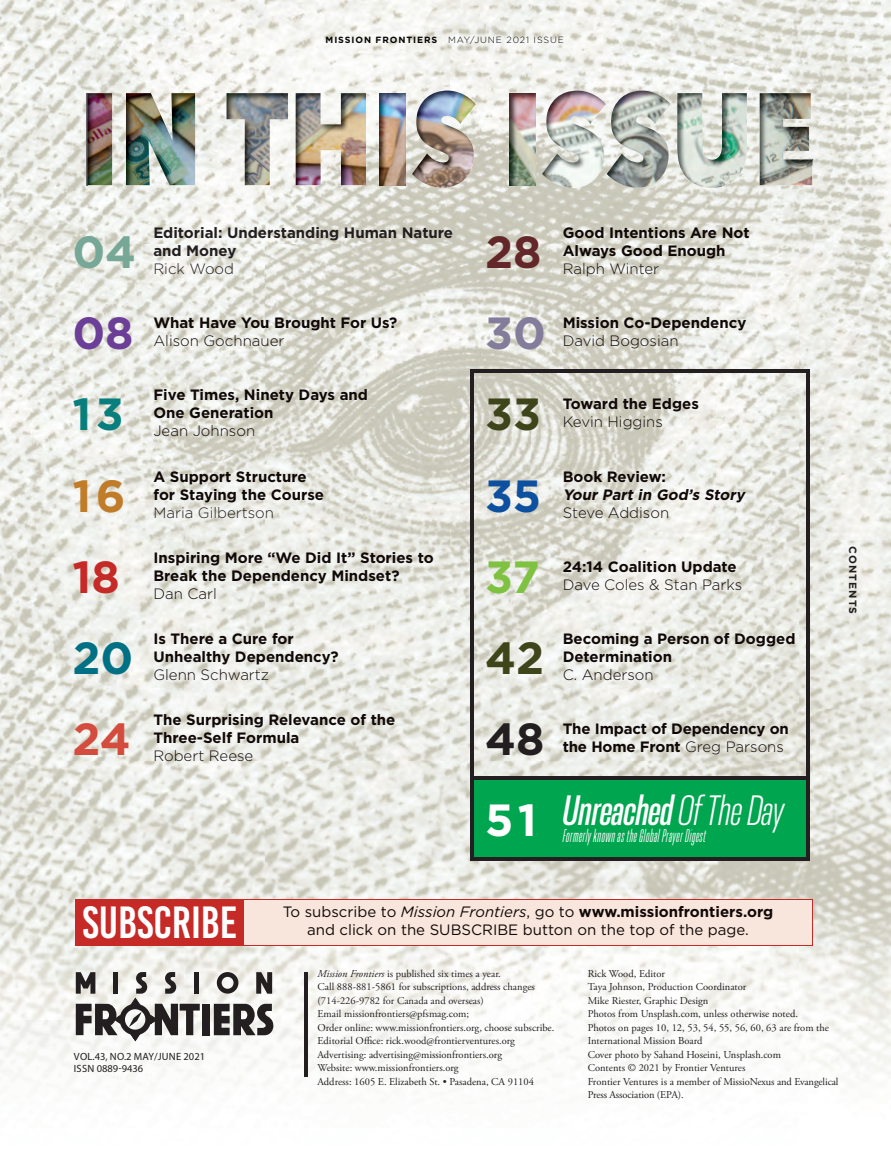
<style>
.page{position:relative;width:891px;height:1161px;background:#fff}
.page>*{position:absolute;margin:0;border:0;box-sizing:border-box;transform-origin:0 0}
.t1{font:italic 500 condensed 45px "Resolve";color:#fff}
.t2{font:45px "Bebas Kai";color:#fff}
.t3{font:700 45px "Gotham";color:#3f451a}
.t4{font:700 45px "Gotham";color:#77a796}
.t5{font:700 45px "Gotham";color:#632729}
.t6{font:700 45px "Gotham";color:#6b3e98}
.t7{font:700 45px "Gotham";color:#837d9b}
.t8{font:700 45px "Gotham";color:#097f7d}
.t9{font:700 45px "Gotham";color:#c07c29}
.t10{font:700 45px "Gotham";color:#0d509f}
.t11{font:700 45px "Gotham";color:#c62a27}
.t12{font:700 45px "Gotham";color:#7fc241}
.t13{font:700 45px "Gotham";color:#007184}
.t14{font:700 45px "Gotham";color:#d34c3d}
.t15{font:700 45px "Gotham";color:#231f20}
.t16{font:19.5px "Resolve Regular Cm Ita";letter-spacing:.03em;color:#fff}
.t17{font:700 15px/18px "Gotham";color:#110908}
.t18{font:300 15px "Gotham";color:#110908}
.t19{font:15px/18px "Gotham";color:#110908;text-align:center}
.t20{font:700 15px/18px "Gotham";color:#231f20}
.t21{font:300 15px "Gotham";color:#231f20}
.t22{font:italic 700 15px "Gotham";color:#110908}
.t23{font:10.5px/13.5px "Adobe Garamond Pro";color:#231f20}
.t24{font:10.5px/12px "Myriad Pro";color:#231f20}
.t25{font:700 10.5px "Gotham";letter-spacing:.1em;color:#231f20}
.t26{font:300 9px "Gotham";letter-spacing:.1em;color:#040503}
.s1{font-weight:700}
.s2{font-weight:300}
.s3{font-family:"Gotham";font-weight:700;font-style:normal;font-stretch:normal}
.s4{font-style:italic}
</style>
<div class="page">
<img style="left:0;top:0;width:890px;height:1086px">
<hr style="left:304px;top:972px;width:3px;height:105px;background:#231f20">
<svg style="left:214px;top:1003px;width:59px;height:32px"></svg>
<div style="left:202px;top:1004px;width:7px;height:31px;background:#231f20"></div>
<svg style="left:217px;top:972px;width:21px;height:21px"></svg>
<svg style="left:256px;top:972px;width:16px;height:21px"></svg>
<svg style="left:76px;top:972px;width:124px;height:69px"></svg>
<div style="left:473px;top:779px;width:333px;height:78px;background:#00a54f"></div>
<hr style="left:470px;top:373px;width:3px;height:79px;background:#231f20">
<hr style="left:806px;top:373px;width:3px;height:79px;background:#231f20">
<hr style="left:470px;top:452px;width:3px;height:82px;background:#231f20">
<hr style="left:806px;top:452px;width:3px;height:82px;background:#231f20">
<hr style="left:470px;top:534px;width:3px;height:81px;background:#231f20">
<hr style="left:806px;top:534px;width:3px;height:81px;background:#231f20">
<hr style="left:470px;top:615px;width:3px;height:81px;background:#231f20">
<hr style="left:806px;top:615px;width:3px;height:81px;background:#231f20">
<hr style="left:470px;top:370px;width:86px;height:3px;background:#231f20">
<hr style="left:556px;top:370px;width:253px;height:3px;background:#231f20">
<hr style="left:470px;top:696px;width:3px;height:80px;background:#231f20">
<hr style="left:806px;top:696px;width:3px;height:80px;background:#231f20">
<hr style="left:470px;top:776px;width:86px;height:3px;background:#231f20">
<hr style="left:556px;top:776px;width:253px;height:3px;background:#231f20">
<hr style="left:470px;top:779px;width:3px;height:78px;background:#231f20">
<hr style="left:806px;top:779px;width:3px;height:78px;background:#231f20">
<hr style="left:470px;top:857px;width:86px;height:3px;background:#231f20">
<hr style="left:556px;top:857px;width:253px;height:3px;background:#231f20">
<div style="left:76px;top:899px;width:168px;height:46px;background:#c62a27"></div>
<div style="left:244px;top:899px;width:568px;height:46px;background:#f8e6dc"></div>
<hr style="left:75px;top:899px;width:169px;height:1px;background:#c62a27">
<hr style="left:75px;top:900px;width:1px;height:45px;background:#c62a27">
<hr style="left:244px;top:899px;width:568px;height:1px;background:#c62a27">
<hr style="left:811px;top:900px;width:1px;height:45px;background:#c62a27">
<hr style="left:75px;top:945px;width:169px;height:1px;background:#c62a27">
<hr style="left:244px;top:945px;width:568px;height:1px;background:#c62a27">
<img style="left:759px;top:93px;width:53px;height:92px">
<svg style="left:812px;top:159px;width:1px;height:26px"></svg>
<img style="left:87px;top:93px;width:108px;height:92px">
<img style="left:542px;top:91px;width:128px;height:97px">
<img style="left:412px;top:91px;width:64px;height:97px">
<img style="left:380px;top:93px;width:25px;height:92px">
<img style="left:510px;top:93px;width:25px;height:92px">
<img style="left:677px;top:93px;width:69px;height:95px">
<img style="left:295px;top:93px;width:71px;height:92px">
<img style="left:226px;top:93px;width:62px;height:92px">
<p class="t26" style="left:325px;top:34px;width:240px"><span class="s1">MISSION FRONTIERS</span> MAY/JUNE 2021 ISSUE</p>
<h1 class="t4" style="left:72px;top:222px;width:65px">04</h1>
<h3 class="t20" style="left:153px;top:223px;width:301px">Editorial: Understanding Human Nature and Money</h3>
<h3 class="t21" style="left:153px;top:259px;width:82px">Rick Wood</h3>
<h1 class="t6" style="left:72px;top:303px;width:63px">08</h1>
<h3 class="t17" style="left:153px;top:313px;width:245px">What Have You Brought For Us?</h3>
<h3 class="t18" style="left:153px;top:331px;width:132px">Alison Gochnauer</h3>
<h1 class="t8" style="left:72px;top:384px;width:53px">13</h1>
<h3 class="t17" style="left:153px;top:385px;width:216px">Five Times, Ninety Days and<br>One Generation</h3>
<h3 class="t18" style="left:153px;top:421px;width:103px">Jean Johnson</h3>
<h1 class="t9" style="left:72px;top:466px;width:55px">16</h1>
<h3 class="t17" style="left:153px;top:467px;width:172px">A Support Structure for Staying the Course</h3>
<h3 class="t21" style="left:153px;top:503px;width:122px">Maria Gilbertson</h3>
<h1 class="t11" style="left:72px;top:547px;width:49px">18</h1>
<h3 class="t17" style="left:153px;top:548px;width:282px">Inspiring More “We Did It” Stories to<br>Break the Dependency Mindset?</h3>
<h3 class="t18" style="left:153px;top:584px;width:65px">Dan Carl</h3>
<h1 class="t13" style="left:72px;top:628px;width:62px">20</h1>
<h3 class="t17" style="left:153px;top:629px;width:187px">Is There a Cure for<br>Unhealthy Dependency?</h3>
<h3 class="t18" style="left:153px;top:665px;width:117px">Glenn Schwartz</h3>
<h1 class="t14" style="left:72px;top:709px;width:60px">24</h1>
<h3 class="t17" style="left:153px;top:710px;width:243px">The Surprising Relevance of the<br>Three-Self Formula</h3>
<h3 class="t18" style="left:153px;top:746px;width:101px">Robert Reese</h3>
<h1 class="t5" style="left:485px;top:222px;width:58px">28</h1>
<h3 class="t17" style="left:562px;top:223px;width:188px">Good Intentions Are Not<br>Always Good Enough</h3>
<h3 class="t18" style="left:562px;top:259px;width:98px">Ralph Winter</h3>
<h1 class="t7" style="left:485px;top:303px;width:62px">30</h1>
<h3 class="t17" style="left:562px;top:313px;width:185px">Mission Co-Dependency</h3>
<h3 class="t18" style="left:562px;top:331px;width:117px">David Bogosian</h3>
<h1 class="t3" style="left:485px;top:384px;width:57px">33</h1>
<h3 class="t17" style="left:562px;top:394px;width:138px">Toward the Edges</h3>
<h3 class="t18" style="left:562px;top:412px;width:102px">Kevin Higgins</h3>
<h1 class="t10" style="left:485px;top:466px;width:58px">35</h1>
<h3 class="t17" style="left:562px;top:467px;width:105px">Book Review:</h3>
<h3 class="t22" style="left:562px;top:484px;width:187px">Your Part in God’s Story</h3>
<h3 class="t18" style="left:562px;top:503px;width:108px">Steve Addison</h3>
<h1 class="t12" style="left:485px;top:547px;width:56px">37</h1>
<h3 class="t17" style="left:562px;top:557px;width:176px">24:14 Coalition Update</h3>
<h3 class="t18" style="left:562px;top:575px;width:181px">Dave Coles &amp; Stan Parks</h3>
<h1 class="t3" style="left:485px;top:628px;width:61px">42</h1>
<h3 class="t17" style="left:562px;top:629px;width:234px">Becoming a Person of Dogged<br>Determination</h3>
<h3 class="t18" style="left:562px;top:665px;width:92px">C. Anderson</h3>
<h1 class="t15" style="left:485px;top:709px;width:61px">48</h1>
<h3 class="t17" style="left:562px;top:719px;width:228px">The Impact of Dependency on the Home Front <span class="s2">Greg Parsons</span></h3>
<h1 class="t1" style="left:485px;top:787px;width:300px"><span class="s3">51</span> Unreached<span class="s2">Of The Day</span></h1>
<h2 class="t16" style="left:562px;top:826px;width:145px">Formerly known as the Global Prayer Digest</h2>
<p class="t25" style="left:859px;top:546px;width:69px;rotate:90deg">CONTENTS</p>
<h1 class="t2" style="left:82px;top:898px;width:156px">SUBSCRIBE</h1>
<h3 class="t19" style="left:283px;top:903px;width:492px">To subscribe to <span class="s4">Mission Frontiers</span>, go to <span class="s1">www.missionfrontiers.org </span>and click on the SUBSCRIBE button on the top of the page.</h3>
<p class="t24" style="left:74px;top:1050px;width:133px">VOL.43, NO.2 MAY/JUNE 2021<br>ISSN 0889-9436</p>
<p class="t23" style="left:317px;top:967px;width:238px"><span class="s4">Mission Frontiers</span> is published six times a year.<br>Call 888-881-5861 for subscriptions, address changes (714-226-9782 for Canada and overseas)<br>Email missionfrontiers@pfsmag.com;<br>Order online: www.missionfrontiers.org, choose subscribe.<br>Editorial Office: rick.wood@frontierventures.org Advertising: advertising@missionfrontiers.org<br>Website: www.missionfrontiers.org<br>Address: 1605 E. Elizabeth St. • Pasadena, CA 91104</p>
<p class="t23" style="left:587px;top:967px;width:252px">Rick Wood, Editor<br>Taya Johnson, Production Coordinator<br>Mike Riester, Graphic Design<br>Photos from Unsplash.com, unless otherwise noted.<br>Photos on pages 10, 12, 53, 54, 55, 56, 60, 63 are from the International Mission Board<br>Cover photo by Sahand Hoseini, Unsplash.com<br>Contents © 2021 by Frontier Ventures<br>Frontier Ventures is a member of MissioNexus and Evangelical Press Association (EPA).</p>
</div>
